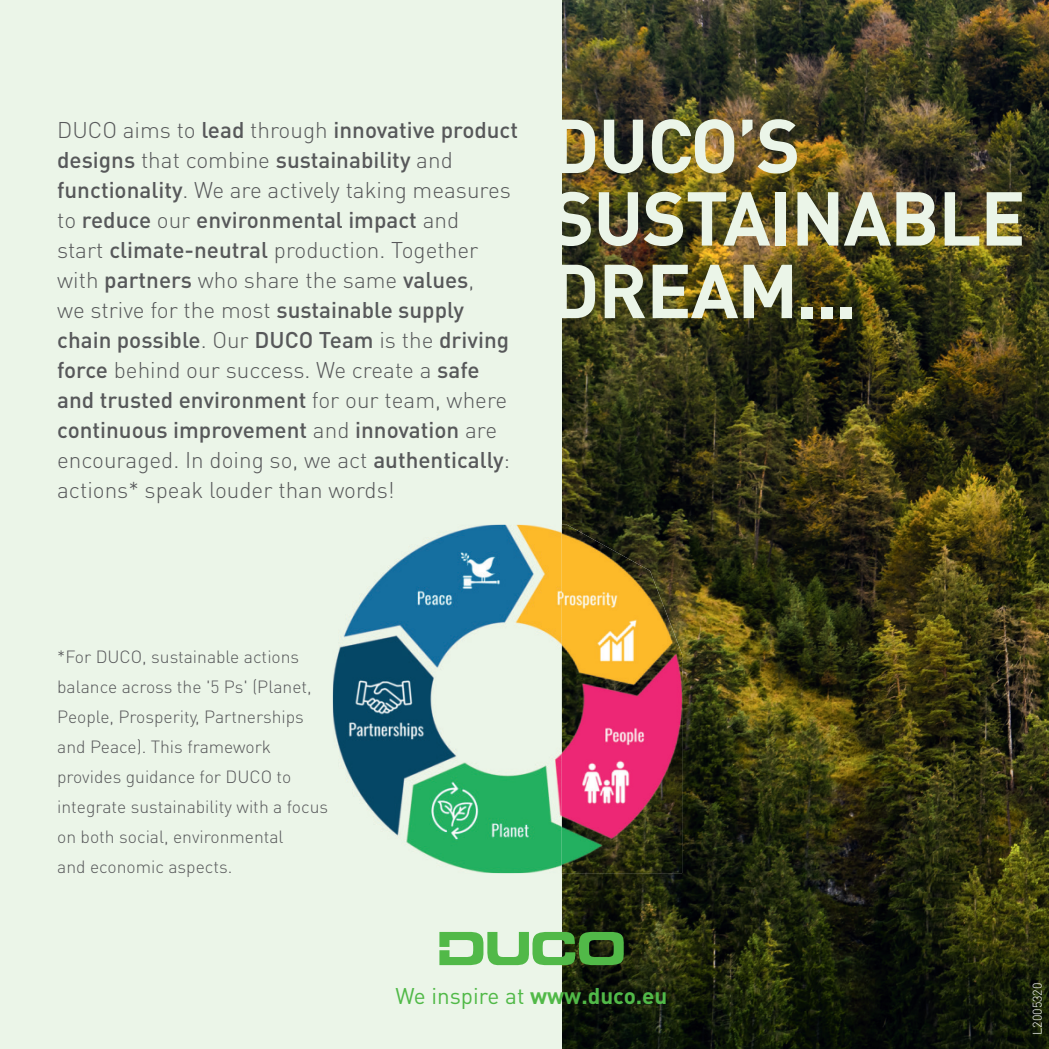
<style>
.page{position:relative;width:1049px;height:1049px;background:#fff}
.page>*{position:absolute;margin:0;border:0;box-sizing:border-box;transform-origin:0 0}
.t1{font:700 75px/72.5px "DINOT";letter-spacing:-.015em;color:#ebf5e8}
.t2{font:300 22.5px/30px "DINOT";color:#57585a}
.t3{font:22.5px "DINOT";color:#51b948}
.t4{font:300 17.5px/30px "DINOT";color:#57585a}
.t5{font:300 12.5px "DINOT";color:#fff}
.s1{font-weight:500}
.s2{font-weight:700}
</style>
<div class="page">
<img style="left:562px;top:0;width:487px;height:1049px">
<div style="left:0;top:0;width:562px;height:1049px;background:#ebf5e8"></div>
<svg style="left:439px;top:932px;width:185px;height:33px"></svg>
<img style="left:333px;top:525px;width:349px;height:348px">
<p class="t2" style="left:57px;top:114px;width:463px">DUCO aims to <span class="s1">lead</span> through <span class="s1">innovative product designs</span> that combine <span class="s1">sustainability</span> and <span class="s1">functionality</span>. We are actively taking measures to <span class="s1">reduce</span> our <span class="s1">environmental impact</span> and<br>start <span class="s1">climate-neutral</span> production. Together with <span class="s1">partners</span> who share the same <span class="s1">values</span>,<br>we strive for the most <span class="s1">sustainable supply chain possible</span>. Our <span class="s1">DUCO Team</span> is the <span class="s1">driving force</span> behind our success. We create a <span class="s1">safe and trusted environment</span> for our team, where <span class="s1">continuous improvement</span> and <span class="s1">innovation</span> are encouraged. In doing so, we act <span class="s1">authentically</span>: actions* speak louder than words!</p>
<h1 class="t1" style="left:550px;top:107px;width:477px">DUCO’S<br>SUSTAINABLE<br>DREAM...</h1>
<p class="t4" style="left:57px;top:640px;width:272px">*For DUCO, sustainable actions balance across the '5 Ps' (Planet,<br>People, Prosperity, Partnerships and Peace). This framework provides guidance for DUCO to integrate sustainability with a focus on both social, environmental<br>and economic aspects.</p>
<p class="t3" style="left:396px;top:980px;width:273px">We inspire at <span class="s2">www.duco.eu</span></p>
<p class="t5" style="left:1029px;top:1035px;width:54px;rotate:-90deg">L2005320</p>
</div>
